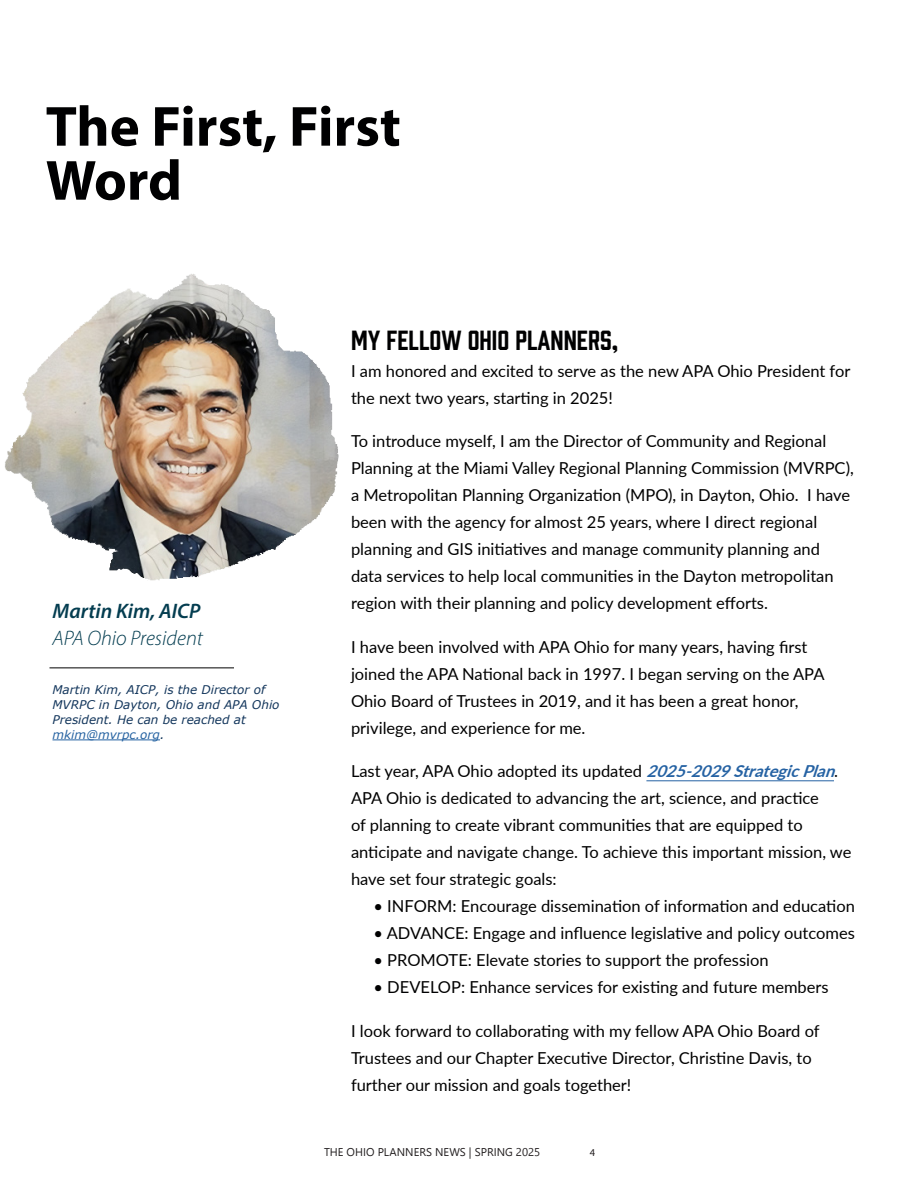
<style>
.page{position:relative;width:918px;height:1188px;background:#fff}
.page>*{position:absolute;margin:0;border:0;box-sizing:border-box;transform-origin:0 0}
.Numbering{font:700 57px "Myriad Pro";color:#000001}
.Numbering-2{font:25.5px "Prohibition";color:#000001}
.Numbering-3{font:italic 300 21px "Myriad Pro";color:#043d50}
.Numbering-4{font:italic 600 21px "Myriad Pro";color:#043d50}
.Numbering-5{font:16.5px/27px "Lato";color:#000001}
.Footnote_Text{font:italic 12px/15px "Verdana";color:#13365c}
.Footnote_Text-2{font:italic 12px "Verdana";color:#2562a1}
.t1{font:10.5px "Myriad Pro";color:#231f20}
.s1{color:#13365c}
.s2{font-weight:700;font-style:italic;color:#2562a3}
</style>
<div class="page">
<img style="left:5px;top:274px;width:333px;height:307px">
<hr style="left:52px;top:740px;width:108px;height:1px;background:#2562a1">
<hr style="left:50px;top:668px;width:184px;height:1px;background:#000001">
<hr style="left:646px;top:780px;width:188px;height:1px;background:#2562a3">
<p class="Numbering" style="left:46px;top:89px;width:357px">The First, First</p>
<p class="Numbering" style="left:46px;top:143px;width:138px">Word</p>
<p class="Numbering-4" style="left:52px;top:598px;width:149px">Martin Kim, AICP</p>
<p class="Numbering-3" style="left:52px;top:625px;width:152px">APA Ohio President</p>
<p class="Footnote_Text" style="left:52px;top:682px;width:229px">Martin Kim, AICP, is the Director of<br>MVRPC in Dayton, Ohio and APA Ohio<br>President. He can be reached at</p>
<p class="Footnote_Text-2" style="left:52px;top:726px;width:113px">mkim@mvrpc.org<span class="s1">.</span></p>
<p class="Numbering-2" style="left:351px;top:322px;width:269px">MY FELLOW OHIO PLANNERS,</p>
<p class="Numbering-5" style="left:351px;top:356px;width:501px">I am honored and excited to serve as the new APA Ohio President for the next two years, starting in 2025!</p>
<p class="Numbering-5" style="left:351px;top:427px;width:504px">To introduce myself, I am the Director of Community and Regional Planning at the Miami Valley Regional Planning Commission (MVRPC), a Metropolitan Planning Organization (MPO), in Dayton, Ohio. I have been with the agency for almost 25 years, where I direct regional planning and GIS initiatives and manage community planning and data services to help local communities in the Dayton metropolitan region with their planning and policy development efforts.</p>
<p class="Numbering-5" style="left:351px;top:632px;width:475px">I have been involved with APA Ohio for many years, having first joined the APA National back in 1997. I began serving on the APA Ohio Board of Trustees in 2019, and it has been a great honor, privilege, and experience for me.</p>
<p class="Numbering-5" style="left:351px;top:757px;width:502px">Last year, APA Ohio adopted its updated <span class="s2">2025-2029StrategicPlan</span>.<br>APA Ohio is dedicated to advancing the art, science, and practice<br>of planning to create vibrant communities that are equipped to anticipate and navigate change. To achieve this important mission, we have set four strategic goals:</p>
<p class="Numbering-5" style="left:374px;top:892px;width:483px">• INFORM: Encourage dissemination of information and education</p>
<p class="Numbering-5" style="left:374px;top:919px;width:483px">• ADVANCE: Engage and influence legislative and policy outcomes</p>
<p class="Numbering-5" style="left:374px;top:946px;width:397px">• PROMOTE: Elevate stories to support the profession</p>
<p class="Numbering-5" style="left:374px;top:973px;width:457px">• DEVELOP: Enhance services for existing and future members</p>
<p class="Numbering-5" style="left:351px;top:1016px;width:470px">I look forward to collaborating with my fellow APA Ohio Board of<br>Trustees and our Chapter Executive Director, Christine Davis, to further our mission and goals together!</p>
<p class="t1" style="left:590px;top:1146px;width:7px">4</p>
</div>
